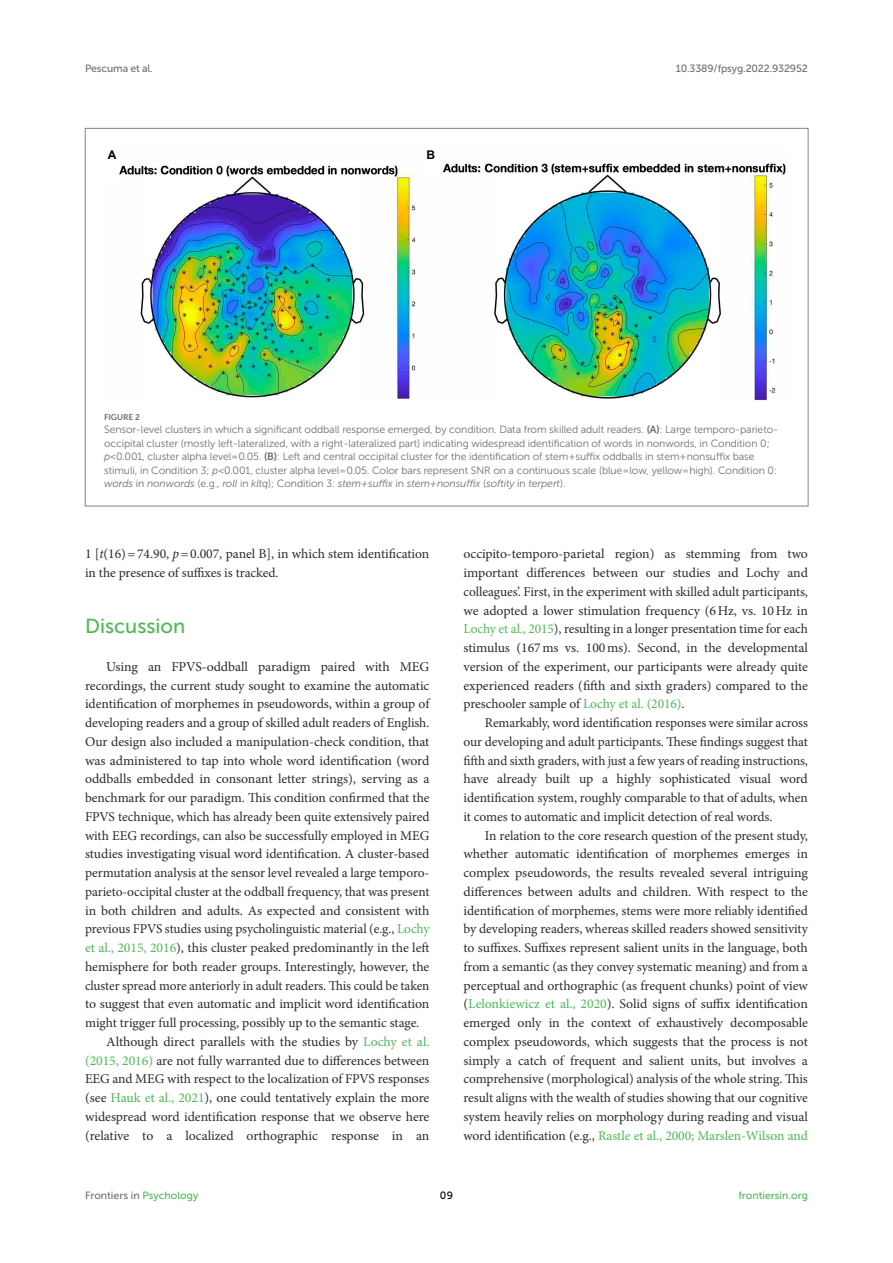
<style>
.page{position:relative;width:893px;height:1263px;background:#fff}
.page>*{position:absolute;margin:0;border:0;box-sizing:border-box;transform-origin:0 0}
.HEAD_1{font:20.25px "Museo Sans 500";color:#4eb855}
.TEXT{font:13.5px/18.8px "Minion Pro";letter-spacing:-.005em;color:#2b2b2a;text-align:justify}
.TEXT_FLUSH{font:13.5px/18.8px "Minion Pro";letter-spacing:-.005em;color:#2b2b2a;text-align:justify}
.t1{font:700 12px "Arial";color:#000}
.FIG_LEG{font:10.5px/13.5px "Museo Sans 300";letter-spacing:-.01em;color:#706f70}
.t2{font:10.5px "Museo Sans 500";letter-spacing:-.015em;color:#706f70}
.t3{font:10.5px "Museo Sans 500";color:#4eb855}
.t4{font:10.5px "Museo Sans 500";color:#000}
.FIG_HD{font:8.25px "Museo Sans 700";letter-spacing:-.01em;color:#706f70}
.s1{font-family:"Museo Sans 700"}
.s2{font-style:italic}
.s3{color:#4eb855}
</style>
<div class="page">
<img style="left:119px;top:163px;width:667px;height:238px">
<p class="t2" style="left:85px;top:63px;width:69px">Pescuma et al.</p>
<p class="t2" style="left:676px;top:63px;width:134px">10.3389/fpsyg.2022.932952</p>
<p class="t1" style="left:108px;top:146px;width:10px">A</p>
<p class="t1" style="left:427px;top:146px;width:10px">B</p>
<p class="FIG_HD" style="left:104px;top:412px;width:37px">FIGURE 2</p>
<p class="FIG_LEG" style="left:104px;top:423px;width:676px">Sensor-level clusters in which a significant oddball response emerged, by condition. Data from skilled adult readers. <span class="s1">(A)</span>: Large temporo-parieto&shy;occipital cluster (mostly left-lateralized, with a right-lateralized part) indicating widespread identification of words in nonwords, in Condition 0; <span class="s2">p</span> &lt; 0.001, cluster alpha level = 0.05. <span class="s1">(B)</span>: Left and central occipital cluster for the identification of stem + suffix oddballs in stem + nonsuffix base stimuli, in Condition 3; <span class="s2">p</span> &lt; 0.001, cluster alpha level = 0.05. Color bars represent SNR on a continuous scale (blue = low, yellow = high). Condition 0: <span class="s2">words</span> in <span class="s2">nonwords</span> (e.g., <span class="s2">roll</span> in <span class="s2">kltq</span>); Condition 3: <span class="s2">stem + suffix</span> in <span class="s2">stem + nonsuffix</span> (<span class="s2">softity</span> in <span class="s2">terpert</span>).</p>
<p class="TEXT" style="left:85px;top:545px;width:346px">1 [<span class="s2">t</span>(16)=74.90, <span class="s2">p</span>=0.007, panel B], in which stem identification in the presence of suffixes is tracked.</p>
<p class="HEAD_1" style="left:85px;top:615px;width:102px">Discussion</p>
<p class="TEXT_FLUSH" style="left:85px;top:657px;width:346px;text-indent:21px">Using an FPVS-oddball paradigm paired with MEG recordings, the current study sought to examine the automatic identification of morphemes in pseudowords, within a group of developing readers and a group of skilled adult readers of English.<br>Our design also included a manipulation-check condition, that was administered to tap into whole word identification (word oddballs embedded in consonant letter strings), serving as a benchmark for our paradigm. This condition confirmed that the FPVS technique, which has already been quite extensively paired with EEG recordings, can also be successfully employed in MEG studies investigating visual word identification. A cluster-based permutation analysis at the sensor level revealed a large temporo&shy;parieto-occipital cluster at the oddball frequency, that was present in both children and adults. As expected and consistent with previous FPVS studies using psycholinguistic material (e.g., <span class="s3">Lochy et al., 2015, 2016</span>), this cluster peaked predominantly in the left hemisphere for both reader groups. Interestingly, however, the cluster spread more anteriorly in adult readers. This could be taken to suggest that even automatic and implicit word identification might trigger full processing, possibly up to the semantic stage.</p>
<p class="TEXT" style="left:85px;top:1032px;width:346px;text-indent:21px">Although direct parallels with the studies by <span class="s3">Lochy et al. (2015, 2016)</span> are not fully warranted due to differences between EEG and MEG with respect to the localization of FPVS responses (see <span class="s3">Hauk et al., 2021</span>), one could tentatively explain the more widespread word identification response that we observe here (relative to a localized orthographic response in an</p>
<p class="TEXT" style="left:463px;top:545px;width:346px">occipito-temporo-parietal region) as stemming from two important differences between our studies and Lochy and colleagues’. First, in the experiment with skilled adult participants, we adopted a lower stimulation frequency (6Hz, vs. 10Hz in <span class="s3">Lochy et al., 2015</span>), resulting in a longer presentation time for each stimulus (167ms vs. 100ms). Second, in the developmental version of the experiment, our participants were already quite experienced readers (fifth and sixth graders) compared to the preschooler sample of <span class="s3">Lochy et al. (2016)</span>.</p>
<p class="TEXT" style="left:463px;top:713px;width:346px;text-indent:21px">Remarkably, word identification responses were similar across our developing and adult participants. These findings suggest that fifth and sixth graders, with just a few years of reading instructions, have already built up a highly sophisticated visual word identification system, roughly comparable to that of adults, when it comes to automatic and implicit detection of real words.</p>
<p class="TEXT" style="left:463px;top:826px;width:346px;text-indent:21px">In relation to the core research question of the present study, whether automatic identification of morphemes emerges in complex pseudowords, the results revealed several intriguing differences between adults and children. With respect to the identification of morphemes, stems were more reliably identified by developing readers, whereas skilled readers showed sensitivity to suffixes. Suffixes represent salient units in the language, both from a semantic (as they convey systematic meaning) and from a perceptual and orthographic (as frequent chunks) point of view (<span class="s3">Lelonkiewicz et al., 2020</span>). Solid signs of suffix identification emerged only in the context of exhaustively decomposable complex pseudowords, which suggests that the process is not simply a catch of frequent and salient units, but involves a comprehensive (morphological) analysis of the whole string. This result aligns with the wealth of studies showing that our cognitive system heavily relies on morphology during reading and visual word identification (e.g., <span class="s3">Rastle et al., 2000; Marslen-Wilson and</span></p>
<p class="t2" style="left:85px;top:1190px;width:115px">Frontiers in <span class="s3">Psychology</span></p>
<p class="t4" style="left:440px;top:1190px;width:15px">09</p>
<p class="t3" style="left:738px;top:1190px;width:71px">frontiersin.org</p>
</div>
